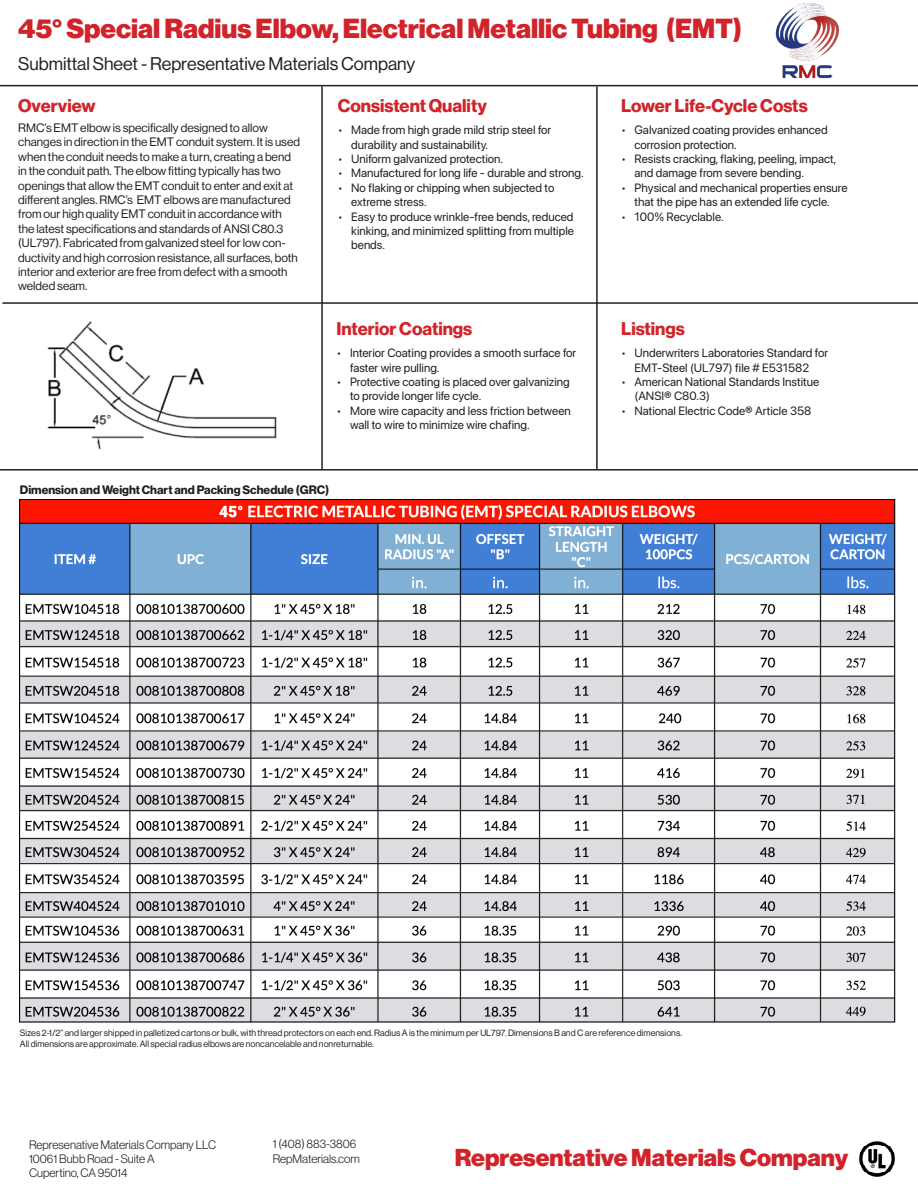
<style>
.page{position:relative;width:918px;height:1188px;background:#fff}
.page>*{position:absolute;margin:0;border:0;box-sizing:border-box;transform-origin:0 0}
.t1{font:27px "N Haas Grotesk DS Pro 95 Blk";color:#d1232a}
.t2{font:24px "N Haas Grotesk DS Pro 95 Blk";color:#d1232a}
.t3{font:18px "N Haas Grotesk DS Pro 75 Bd";color:#d1232a}
.t4{font:18px "N Haas Grotesk DS Pro 55 Rg";color:#231f20}
.t5{font:12px/14.4px "SF Pro Display";color:#231f20}
.t6{font:12px/14.4px "N Haas Grotesk DS Pro 55 Rg";color:#231f20}
.t7{font:12px "N Haas Grotesk DS Pro 45 Lt";color:#231f20}
.t8{font:12px "N Haas Grotesk DS Pro 75 Bd";color:#231f20}
.t9{font:9px "N Haas Grotesk DS Pro 55 Rg";color:#231f20}
</style>
<div class="page">
<img style="left:775px;top:4px;width:65px;height:75px">
<hr style="left:0;top:85px;width:918px;height:1px;background:#231f20">
<hr style="left:596px;top:86px;width:2px;height:384px;background:#231f20">
<hr style="left:321px;top:86px;width:2px;height:384px;background:#231f20">
<hr style="left:0;top:469px;width:918px;height:2px;background:#231f20">
<hr style="left:2px;top:302px;width:916px;height:2px;background:#231f20">
<img style="left:859px;top:1141px;width:36px;height:36px">
<img style="left:47px;top:321px;width:230px;height:129px">
<svg style="left:156px;top:374px;width:19px;height:48px"></svg>
<img style="left:20px;top:500px;width:876px;height:523px">
<p class="t1" style="left:18px;top:12px;width:725px">45° Special Radius Elbow, Electrical Metallic Tubing (EMT)</p>
<p class="t4" style="left:18px;top:53px;width:399px">Submittal Sheet - Representative Materials Company</p>
<p class="t3" style="left:18px;top:95px;width:79px">Overview</p>
<p class="t6" style="left:18px;top:121px;width:283px">RMC’s EMT elbow is specifically designed to allow changes in direction in the EMT conduit system. It is used when the conduit needs to make a turn, creating a bend in the conduit path. The elbow fitting typically has two openings that allow the EMT conduit to enter and exit at different angles. RMC’s EMT elbows are manufactured from our high quality EMT conduit in accordance with the latest specifications and standards of ANSI C80.3 (UL797). Fabricated from galvanized steel for low con&shy;ductivity and high corrosion resistance, all surfaces, both interior and exterior are free from defect with a smooth welded seam.</p>
<p class="t3" style="left:338px;top:95px;width:151px">Consistent Quality</p>
<p class="t5" style="left:351px;top:123px;width:201px;text-indent:-14px">• Made from high grade mild strip steel for durability and sustainability.</p>
<p class="t5" style="left:338px;top:152px;width:167px">• Uniform galvanized protection.</p>
<p class="t5" style="left:338px;top:166px;width:248px">• Manufactured for long life - durable and strong.</p>
<p class="t5" style="left:351px;top:180px;width:205px;text-indent:-14px">• No flaking or chipping when subjected to extreme stress.</p>
<p class="t5" style="left:351px;top:209px;width:224px;text-align:justify;text-indent:-14px">• Easy to produce wrinkle-free bends, reduced kinking, and minimized splitting from multiple bends.</p>
<p class="t3" style="left:621px;top:95px;width:188px">Lower Life-Cycle Costs</p>
<p class="t5" style="left:634px;top:123px;width:195px;text-indent:-14px">• Galvanized coating provides enhanced corrosion protection.</p>
<p class="t5" style="left:634px;top:152px;width:203px;text-indent:-14px">• Resists cracking, flaking, peeling, impact, and damage from severe bending.</p>
<p class="t5" style="left:621px;top:180px;width:228px;text-align:center">• Physical and mechanical properties ensure that the pipe has an extended life cycle.</p>
<p class="t5" style="left:621px;top:209px;width:104px">• 100% Recyclable.</p>
<p class="t3" style="left:337px;top:318px;width:137px">Interior Coatings</p>
<p class="t5" style="left:350px;top:346px;width:228px;text-indent:-14px">• Interior Coating provides a smooth surface for faster wire pulling.</p>
<p class="t5" style="left:350px;top:375px;width:221px;text-indent:-14px">• Protective coating is placed over galvanizing to provide longer life cycle.</p>
<p class="t5" style="left:350px;top:403px;width:222px;text-indent:-14px">• More wire capacity and less friction between wall to wire to minimize wire chafing.</p>
<p class="t8" style="left:20px;top:483px;width:311px">Dimension and Weight Chart and Packing Schedule (GRC)</p>
<p class="t3" style="left:621px;top:318px;width:65px">Listings</p>
<p class="t5" style="left:621px;top:346px;width:209px;text-align:center">• Underwriters Laboratories Standard for<br>EMT-Steel (UL797) file # E531582</p>
<p class="t5" style="left:634px;top:375px;width:186px;text-indent:-14px">• American National Standards Institue (ANSI® C80.3)</p>
<p class="t5" style="left:621px;top:403px;width:192px">• National Electric Code® Article 358</p>
<p class="t9" style="left:20px;top:1028px;width:664px">Sizes 2-1/2” and larger shipped in palletized cartons or bulk, with thread protectors on each end. Radius A is the minimum per UL797. Dimensions B and C are reference dimensions.</p>
<p class="t9" style="left:20px;top:1039px;width:356px">All dimensions are approximate. All special radius elbows are noncancelable and nonreturnable.</p>
<p class="t7" style="left:29px;top:1138px;width:189px">Represenative Materials Company LLC</p>
<p class="t7" style="left:29px;top:1152px;width:127px">10061 Bubb Road - Suite A</p>
<p class="t7" style="left:29px;top:1166px;width:100px">Cupertino, CA 95014</p>
<p class="t7" style="left:273px;top:1137px;width:85px">1 (408) 883-3806</p>
<p class="t7" style="left:273px;top:1152px;width:89px">RepMaterials.com</p>
<p class="t2" style="left:455px;top:1144px;width:395px">Representative Materials Company</p>
</div>
